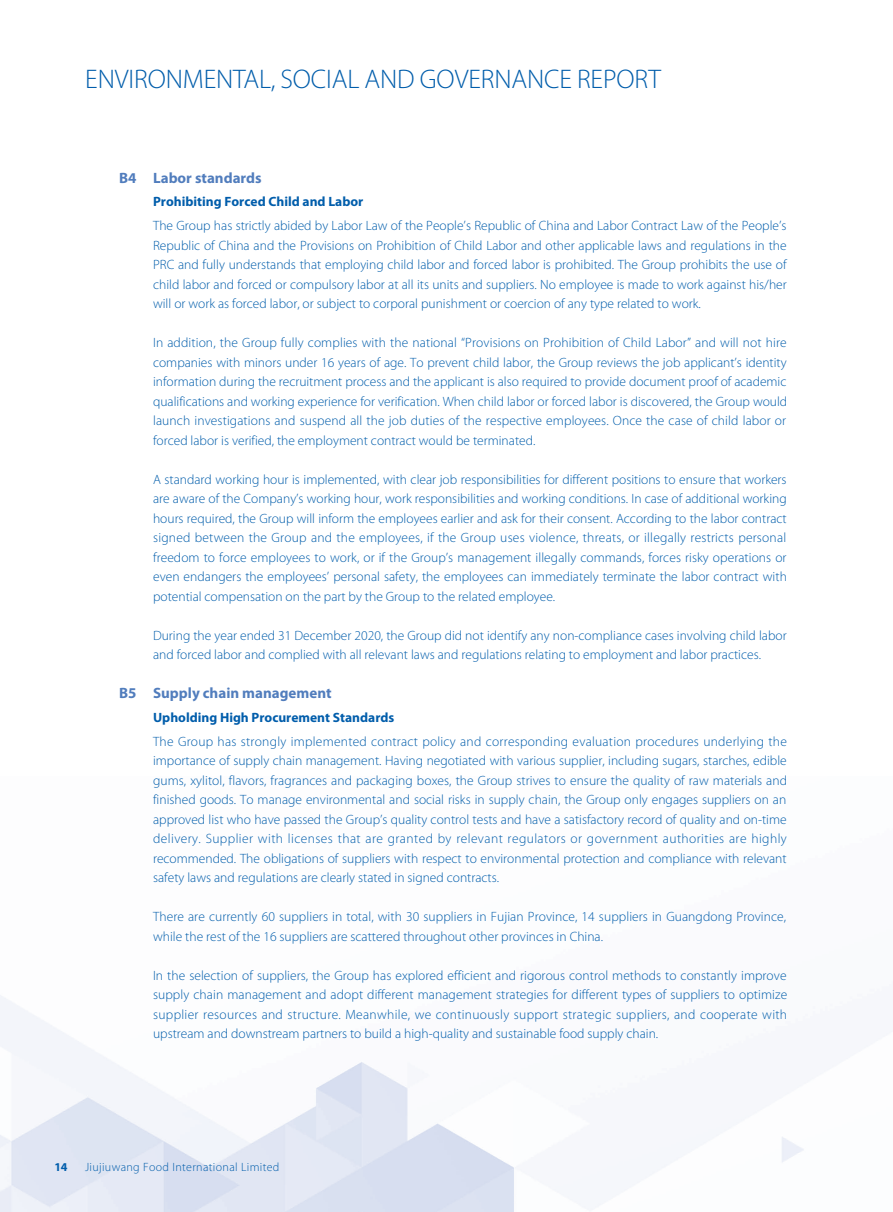
<style>
.page{position:relative;width:893px;height:1212px;background:#fff}
.page>*{position:absolute;margin:0;border:0;box-sizing:border-box;transform-origin:0 0}
.t1{font:300 27px "Myriad Pro";letter-spacing:-.005em;color:#015dab}
._02_H2{font:700 15px "Myriad Pro";color:#517dbd}
._00_txt{font:300 13.5px/19.5px "Myriad Pro";color:#015dab;text-align:justify}
._03_H3{font:700 13.5px "Myriad Pro";color:#015dab}
.t2{font:300 12px "Myriad Pro";letter-spacing:.03em;color:#015dab}
.t3{font:700 12px "Myriad Pro";color:#015dab}
</style>
<div class="page">
<img style="left:0;top:995px;width:888px;height:217px">
<h1 class="t1" style="left:85px;top:63px;width:577px">ENVIRONMENTAL, SOCIAL AND GOVERNANCE REPORT</h1>
<p class="_02_H2" style="left:119px;top:168px;width:144px">B4 Labor standards</p>
<p class="_03_H3" style="left:153px;top:193px;width:212px">Prohibiting Forced Child and Labor</p>
<p class="_00_txt" style="left:153px;top:216px;width:635px">The Group has strictly abided by Labor Law of the People’s Republic of China and Labor Contract Law of the People’s Republic of China and the Provisions on Prohibition of Child Labor and other applicable laws and regulations in the PRC and fully understands that employing child labor and forced labor is prohibited. The Group prohibits the use of child labor and forced or compulsory labor at all its units and suppliers. No employee is made to work against his/her will or work as forced labor, or subject to corporal punishment or coercion of any type related to work.</p>
<p class="_00_txt" style="left:153px;top:333px;width:636px">In addition, the Group fully complies with the national “Provisions on Prohibition of Child Labor” and will not hire companies with minors under 16 years of age. To prevent child labor, the Group reviews the job applicant’s identity information during the recruitment process and the applicant is also required to provide document proof of academic qualifications and working experience for verification. When child labor or forced labor is discovered, the Group would launch investigations and suspend all the job duties of the respective employees. Once the case of child labor or forced labor is verified, the employment contract would be terminated.</p>
<p class="_00_txt" style="left:153px;top:469px;width:635px">A standard working hour is implemented, with clear job responsibilities for different positions to ensure that workers are aware of the Company’s working hour, work responsibilities and working conditions. In case of additional working hours required, the Group will inform the employees earlier and ask for their consent. According to the labor contract signed between the Group and the employees, if the Group uses violence, threats, or illegally restricts personal freedom to force employees to work, or if the Group’s management illegally commands, forces risky operations or even endangers the employees’ personal safety, the employees can immediately terminate the labor contract with potential compensation on the part by the Group to the related employee.</p>
<p class="_00_txt" style="left:153px;top:625px;width:635px">During the year ended 31 December 2020, the Group did not identify any non-compliance cases involving child labor and forced labor and complied with all relevant laws and regulations relating to employment and labor practices.</p>
<p class="_02_H2" style="left:119px;top:683px;width:214px">B5 Supply chain management</p>
<p class="_03_H3" style="left:153px;top:709px;width:243px">Upholding High Procurement Standards</p>
<p class="_00_txt" style="left:153px;top:731px;width:635px">The Group has strongly implemented contract policy and corresponding evaluation procedures underlying the importance of supply chain management. Having negotiated with various supplier, including sugars, starches, edible gums, xylitol, flavors, fragrances and packaging boxes, the Group strives to ensure the quality of raw materials and finished goods. To manage environmental and social risks in supply chain, the Group only engages suppliers on an approved list who have passed the Group’s quality control tests and have a satisfactory record of quality and on-time delivery. Supplier with licenses that are granted by relevant regulators or government authorities are highly recommended. The obligations of suppliers with respect to environmental protection and compliance with relevant safety laws and regulations are clearly stated in signed contracts.</p>
<p class="_00_txt" style="left:153px;top:907px;width:635px">There are currently 60 suppliers in total, with 30 suppliers in Fujian Province, 14 suppliers in Guangdong Province, while the rest of the 16 suppliers are scattered throughout other provinces in China.</p>
<p class="_00_txt" style="left:153px;top:965px;width:636px">In the selection of suppliers, the Group has explored efficient and rigorous control methods to constantly improve supply chain management and adopt different management strategies for different types of suppliers to optimize supplier resources and structure. Meanwhile, we continuously support strategic suppliers, and cooperate with upstream and downstream partners to build a high-quality and sustainable food supply chain.</p>
<p class="t3" style="left:54px;top:1159px;width:14px">14</p>
<p class="t2" style="left:85px;top:1160px;width:196px">Jiujiuwang Food International Limited</p>
</div>
